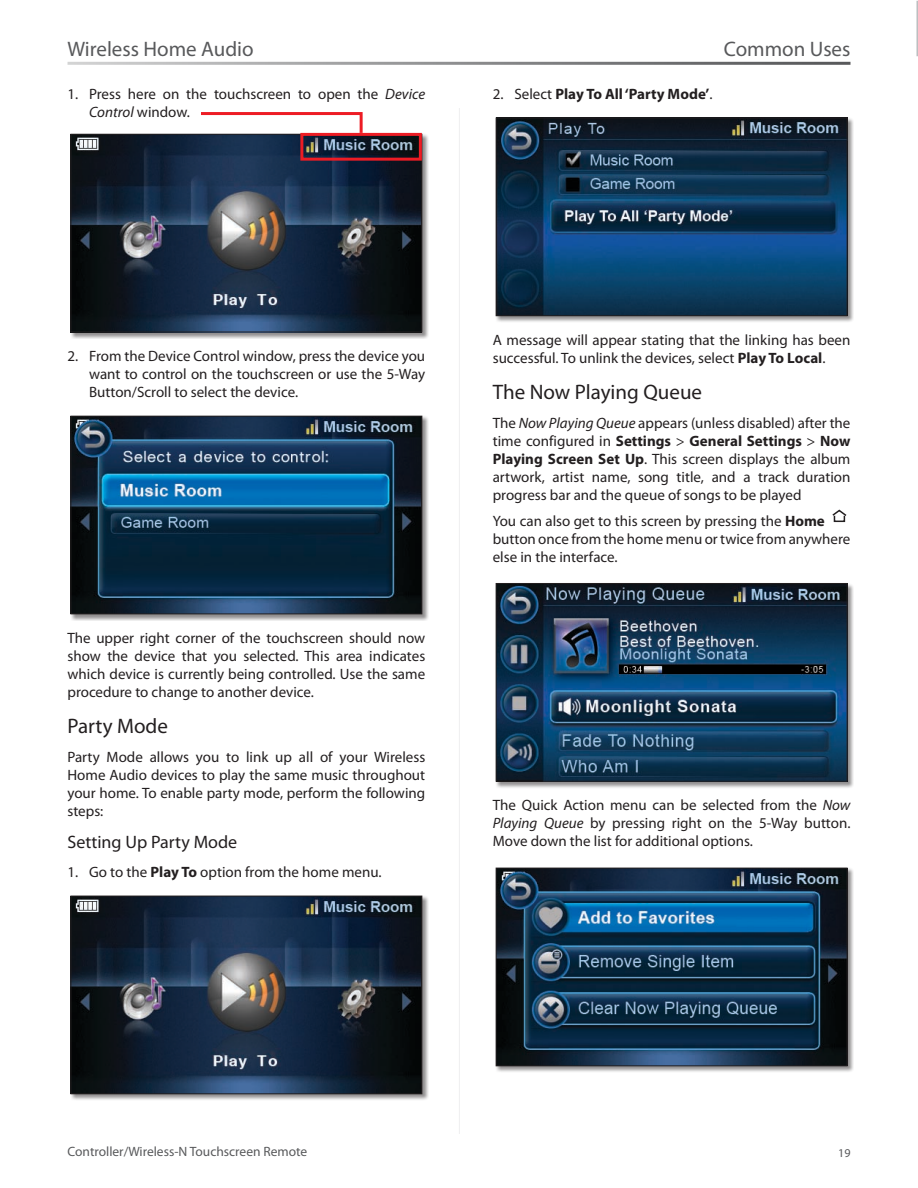
<style>
.page{position:relative;width:918px;height:1188px;background:#fff}
.page>*{position:absolute;margin:0;border:0;box-sizing:border-box;transform-origin:0 0}
.t1{font:21px "Myriad Pro";color:#58595b}
.t2{font:21px "Myriad Pro";color:#231f20}
.t3{font:18px "Myriad Pro";color:#231f20}
.t4{font:15px/18px "Myriad Pro";color:#231f20;text-align:justify}
.t5{font:700 15px "Myriad Pro";color:#231f20}
.t6{font:13.5px "Myriad Pro";color:#58595b}
.t7{font:12px "Myriad Pro";color:#58595b}
.s1{font-style:italic}
.s2{font-weight:400}
.s3{font-weight:700}
</style>
<div class="page">
<hr style="left:916px;top:1px;width:2px;height:55px;background:#bcbec0">
<hr style="left:459px;top:108px;width:1px;height:1026px;background:#bcbec0">
<hr style="left:68px;top:62px;width:782px;height:3px;background:#58595b">
<div style="left:70px;top:134px;width:359px;height:205px;background:#231f20;opacity:.5"></div>
<img style="left:72px;top:136px;width:348px;height:194px">
<div style="left:70px;top:134px;width:352px;height:198px;border:1px solid #231f20"></div>
<div style="left:300px;top:133px;width:122px;height:28px;border:3px solid #ed1c24"></div>
<svg style="left:198px;top:112px;width:166px;height:24px"></svg>
<div style="left:70px;top:416px;width:359px;height:205px;background:#231f20;opacity:.5"></div>
<img style="left:72px;top:418px;width:348px;height:194px">
<div style="left:70px;top:416px;width:352px;height:198px;border:1px solid #231f20"></div>
<div style="left:70px;top:896px;width:359px;height:205px;background:#231f20;opacity:.5"></div>
<img style="left:72px;top:898px;width:348px;height:194px">
<div style="left:70px;top:896px;width:352px;height:198px;border:1px solid #231f20"></div>
<div style="left:496px;top:117px;width:358px;height:206px;background:#231f20;opacity:.5"></div>
<img style="left:498px;top:120px;width:348px;height:194px">
<div style="left:496px;top:118px;width:352px;height:198px;border:1px solid #231f20"></div>
<svg style="left:832px;top:509px;width:15px;height:9px"></svg>
<div style="left:834px;top:515px;width:11px;height:7px;border:2px solid #231f20"></div>
<div style="left:496px;top:583px;width:358px;height:205px;background:#231f20;opacity:.5"></div>
<img style="left:498px;top:585px;width:348px;height:195px">
<div style="left:496px;top:583px;width:352px;height:199px;border:1px solid #231f20"></div>
<div style="left:496px;top:868px;width:358px;height:205px;background:#231f20;opacity:.5"></div>
<img style="left:498px;top:870px;width:348px;height:194px">
<div style="left:496px;top:868px;width:352px;height:198px;border:1px solid #231f20"></div>
<h1 class="t1" style="left:68px;top:36px;width:188px">Wireless Home Audio</h1>
<p class="t4" style="left:89px;top:85px;width:338px;text-indent:-22px">1. Press here on the touchscreen to open the <span class="s1">Device<br>Control</span> window.</p>
<h1 class="t1" style="left:724px;top:36px;width:128px">Common Uses</h1>
<p class="t5" style="left:493px;top:84px;width:221px"><span class="s2">2. Select</span> Play To All ‘Party Mode’<span class="s2">.</span></p>
<p class="t4" style="left:89px;top:347px;width:338px;text-indent:-22px">2. From the Device Control window, press the device you want to control on the touchscreen or use the 5-Way Button/Scroll to select the device.</p>
<p class="t4" style="left:68px;top:629px;width:359px">The upper right corner of the touchscreen should now show the device that you selected. This area indicates which device is currently being controlled. Use the same procedure to change to another device.</p>
<h1 class="t2" style="left:68px;top:713px;width:102px">Party Mode</h1>
<p class="t4" style="left:68px;top:748px;width:359px">Party Mode allows you to link up all of your Wireless Home Audio devices to play the same music throughout your home. To enable party mode, perform the following steps:</p>
<p class="t3" style="left:68px;top:831px;width:171px">Setting Up Party Mode</p>
<p class="t4" style="left:68px;top:863px;width:316px">1. Go to the <span class="s3">Play To</span> option from the home menu.</p>
<p class="t4" style="left:493px;top:331px;width:359px">A message will appear stating that the linking has been successful. To unlink the devices, select <span class="s3">Play To Local</span>.</p>
<h1 class="t2" style="left:493px;top:379px;width:211px">The Now Playing Queue</h1>
<p class="t4" style="left:493px;top:413px;width:359px">The <span class="s1">Now Playing Queue</span> appears (unless disabled) after the time configured in <span class="s3">Settings</span> &gt; <span class="s3">General Settings</span> &gt; <span class="s3">Now Playing Screen Set Up</span>. This screen displays the album artwork, artist name, song title, and a track duration progress bar and the queue of songs to be played</p>
<p class="t4" style="left:493px;top:512px;width:359px;text-align:left">You can also get to this screen by pressing the <span class="s3">Home </span>button once from the home menu or twice from anywhere else in the interface.</p>
<p class="t4" style="left:493px;top:796px;width:359px">The Quick Action menu can be selected from the <span class="s1">Now Playing Queue</span> by pressing right on the 5-Way button.<br>Move down the list for additional options.</p>
<p class="t6" style="left:68px;top:1143px;width:241px">Controller/Wireless-N Touchscreen Remote</p>
<p class="t7" style="left:838px;top:1146px;width:14px">19</p>
</div>
